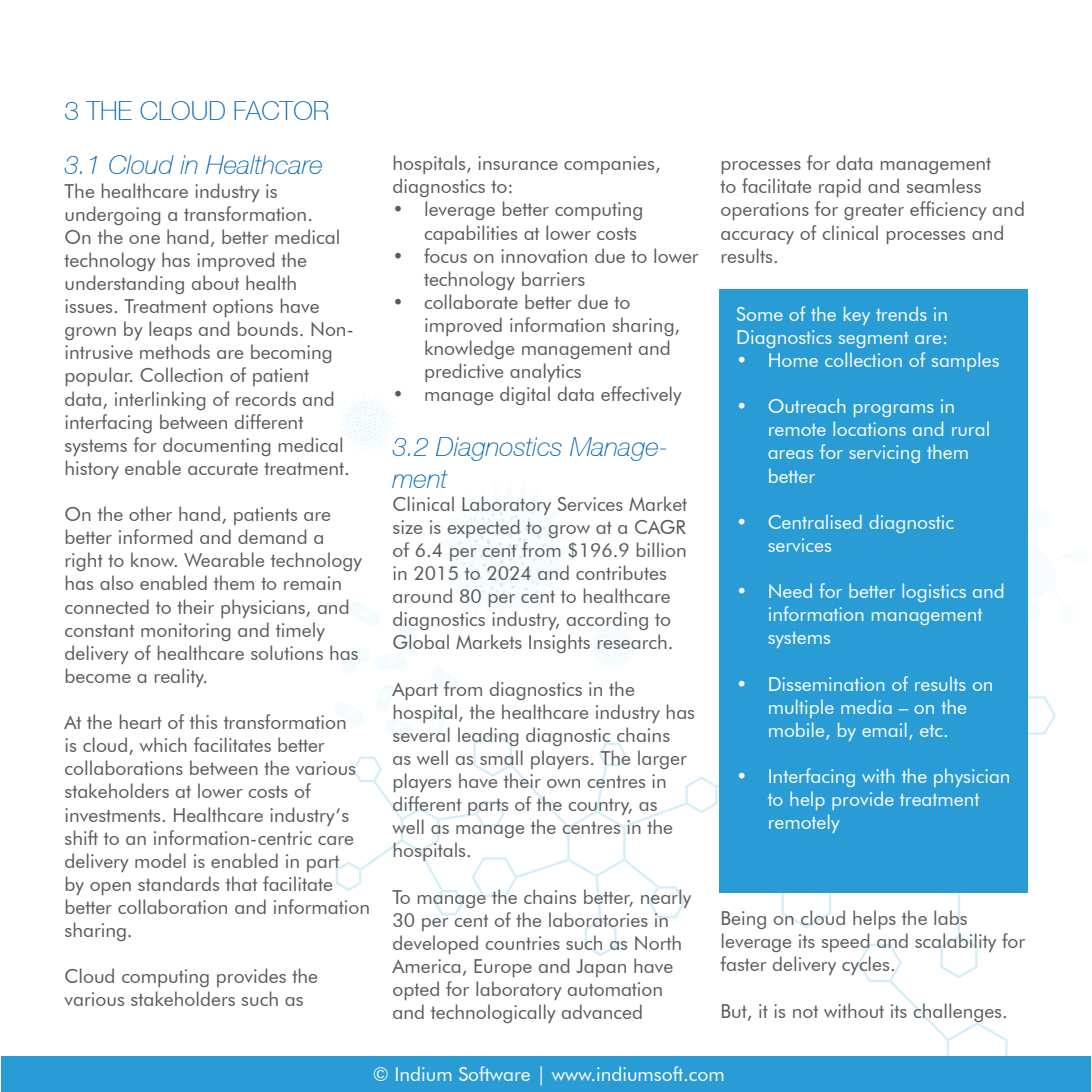
<style>
.page{position:relative;width:1092px;height:1092px;background:#fff}
.page>*{position:absolute;margin:0;border:0;box-sizing:border-box;transform-origin:0 0}
.t1{font:italic 100 26.25px/31.5px "Helvetica Neue CE";color:#0366b3}
.t2{font:100 26.25px "Helvetica Neue CE";color:#0366b3}
.t3{font:19.25px/23.1px "Futura BT";color:#58595b}
.t4{font:19.25px/23.1px "Futura BT";color:#fff}
</style>
<div class="page">
<svg style="left:336px;top:696px;width:719px;height:360px"></svg>
<svg style="left:1027px;top:535px;width:1px;height:85px"></svg>
<svg style="left:454px;top:503px;width:103px;height:100px"></svg>
<svg style="left:345px;top:402px;width:44px;height:43px"></svg>
<svg style="left:594px;top:628px;width:36px;height:36px"></svg>
<div style="left:719px;top:290px;width:308px;height:603px;background:#299cd6"></div>
<div style="left:1px;top:1056px;width:1089px;height:35px;background:#299cd6"></div>
<h1 class="t2" style="left:64px;top:95px;width:266px">3 THE CLOUD FACTOR</h1>
<h1 class="t1" style="left:64px;top:149px;width:260px">3.1 Cloud in Healthcare</h1>
<p class="t3" style="left:64px;top:179px;width:291px">The healthcare industry is undergoing a transformation.<br>On the one hand, better medical technology has improved the understanding about health issues. Treatment options have grown by leaps and bounds. Non&shy;intrusive methods are becoming popular. Collection of patient data, interlinking of records and interfacing between different systems for documenting medical history enable accurate treatment.</p>
<p class="t3" style="left:64px;top:502px;width:299px">On the other hand, patients are better informed and demand a right to know. Wearable technology has also enabled them to remain connected to their physicians, and constant monitoring and timely delivery of healthcare solutions has become a reality.</p>
<p class="t3" style="left:64px;top:710px;width:307px">At the heart of this transformation<br>is cloud, which facilitates better collaborations between the various stakeholders at lower costs of investments. Healthcare industry’s shift to an information-centric care delivery model is enabled in part<br>by open standards that facilitate better collaboration and information sharing.</p>
<p class="t3" style="left:64px;top:964px;width:255px">Cloud computing provides the various stakeholders such as</p>
<p class="t3" style="left:392px;top:152px;width:270px">hospitals, insurance companies, diagnostics to:</p>
<p class="t3" style="left:424px;top:198px;width:221px;text-indent:-31px">• leverage better computing capabilities at lower costs</p>
<p class="t3" style="left:424px;top:244px;width:276px;text-indent:-31px">• focus on innovation due to lower technology barriers</p>
<p class="t3" style="left:424px;top:290px;width:257px;text-indent:-31px">• collaborate better due to improved information sharing, knowledge management and predictive analytics</p>
<p class="t3" style="left:392px;top:383px;width:291px">• manage digital data effectively</p>
<h1 class="t1" style="left:392px;top:431px;width:277px">3.2 Diagnostics Manage&shy;ment</h1>
<p class="t3" style="left:392px;top:492px;width:296px">Clinical Laboratory Services Market size is expected to grow at a CAGR of 6.4 per cent from $196.9 billion in 2015 to 2024 and contributes around 80 per cent to healthcare diagnostics industry, according to Global Markets Insights research.</p>
<p class="t3" style="left:392px;top:677px;width:304px">Apart from diagnostics in the hospital, the healthcare industry has several leading diagnostic chains<br>as well as small players. The larger players have their own centres in different parts of the country, as<br>well as manage the centres in the hospitals.</p>
<p class="t3" style="left:392px;top:885px;width:300px">To manage the chains better, nearly<br>30 per cent of the laboratories in developed countries such as North<br>America, Europe and Japan have opted for laboratory automation and technologically advanced</p>
<p class="t3" style="left:720px;top:152px;width:306px">processes for data management<br>to facilitate rapid and seamless operations for greater efficiency and accuracy of clinical processes and results.</p>
<p class="t4" style="left:736px;top:302px;width:214px">Some of the key trends in<br>Diagnostics segment are:</p>
<p class="t4" style="left:736px;top:348px;width:265px">• Home collection of samples</p>
<p class="t4" style="left:767px;top:394px;width:224px;text-indent:-31px">• Outreach programs in remote locations and rural areas for servicing them better</p>
<p class="t4" style="left:767px;top:510px;width:188px;text-indent:-31px">• Centralised diagnostic services</p>
<p class="t4" style="left:767px;top:579px;width:239px;text-indent:-31px">• Need for better logistics and information management systems</p>
<p class="t4" style="left:767px;top:672px;width:227px;text-indent:-31px">• Dissemination of results on multiple media – on the mobile, by email, etc.</p>
<p class="t4" style="left:767px;top:764px;width:244px;text-indent:-31px">• Interfacing with the physician to help provide treatment remotely</p>
<p class="t3" style="left:720px;top:906px;width:306px">Being on cloud helps the labs leverage its speed and scalability for faster delivery cycles.</p>
<p class="t3" style="left:720px;top:998px;width:289px">But, it is not without its challenges.</p>
<p class="t4" style="left:373px;top:1062px;width:353px">© Indium Software | www.indiumsoft.com</p>
</div>
